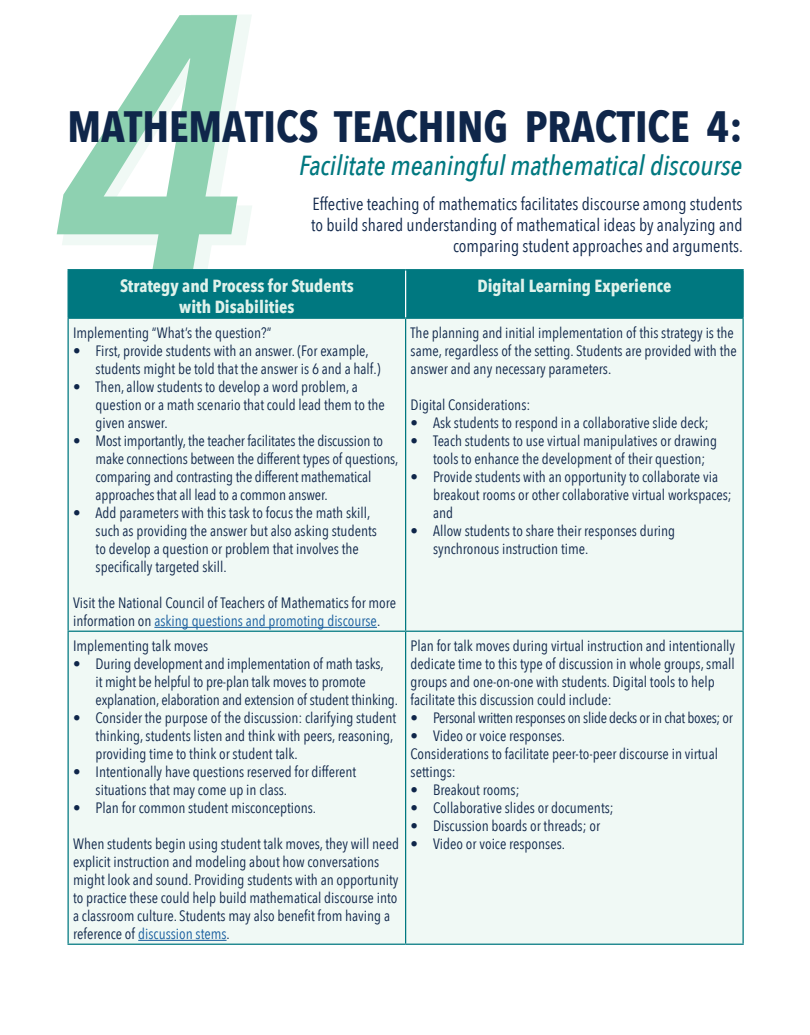
<style>
.page{position:relative;width:810px;height:1035px;background:#fff}
.page>*{position:absolute;margin:0;border:0;box-sizing:border-box;transform-origin:0 0}
.t1{font:700 43.75px "Avenir Next Condensed";color:#0f264a}
.t2{font:italic 500 27.5px "Avenir Next Condensed";color:#007880}
.t3{font:17.5px/21px "Avenir Next Condensed";color:#0f264a;text-align:right}
.t4{font:700 17.5px/21px "Avenir Next Condensed";color:#e0f2eb;text-align:center}
.t5{font:15px/18px "Avenir Next Condensed";color:#0f264a}
.t6{font:15px "Avenir Next Condensed";letter-spacing:-.02em;color:#0f264a}
.s1{color:#175d9e}
</style>
<div class="page">
<svg style="left:67px;top:15px;width:185px;height:296px"></svg>
<svg style="left:57px;top:15px;width:181px;height:282px"></svg>
<div style="left:69px;top:270px;width:673px;height:48px;background:#007880"></div>
<div style="left:69px;top:319px;width:673px;height:625px;background:#f0f9f5"></div>
<hr style="left:405px;top:270px;width:1px;height:48px;background:#fff">
<hr style="left:68px;top:270px;width:1px;height:48px;background:#007880">
<hr style="left:68px;top:269px;width:338px;height:1px;background:#007880">
<hr style="left:68px;top:318px;width:338px;height:1px;background:#007880">
<hr style="left:406px;top:269px;width:338px;height:1px;background:#007880">
<hr style="left:742px;top:270px;width:2px;height:48px;background:#007880">
<hr style="left:406px;top:318px;width:338px;height:1px;background:#007880">
<hr style="left:68px;top:319px;width:1px;height:312px;background:#007880">
<hr style="left:68px;top:632px;width:1px;height:312px;background:#007880">
<hr style="left:405px;top:319px;width:1px;height:312px;background:#007880">
<hr style="left:742px;top:319px;width:2px;height:312px;background:#007880">
<hr style="left:405px;top:632px;width:1px;height:312px;background:#007880">
<hr style="left:742px;top:632px;width:2px;height:312px;background:#007880">
<hr style="left:68px;top:631px;width:338px;height:1px;background:#007880">
<hr style="left:406px;top:631px;width:338px;height:1px;background:#007880">
<hr style="left:68px;top:944px;width:338px;height:1px;background:#007880">
<hr style="left:406px;top:944px;width:338px;height:1px;background:#007880">
<hr style="left:154px;top:627px;width:223px;height:1px;background:#175d9e">
<hr style="left:138px;top:940px;width:89px;height:1px;background:#175d9e">
<h1 class="t1" style="left:68px;top:100px;width:676px">MATHEMATICS TEACHING PRACTICE 4:</h1>
<h2 class="t2" style="left:299px;top:149px;width:445px">Facilitate meaningful mathematical discourse</h2>
<p class="t3" style="left:311px;top:192px;width:433px">Effective teaching of mathematics facilitates discourse among students to build shared understanding of mathematical ideas by analyzing and comparing student approaches and arguments.</p>
<p class="t4" style="left:120px;top:275px;width:235px">Strategy and Process for Students with Disabilities</p>
<p class="t4" style="left:477px;top:275px;width:196px">Digital Learning Experience</p>
<p class="t5" style="left:73px;top:323px;width:200px">Implementing “What’s the question?”</p>
<p class="t5" style="left:96px;top:341px;width:286px;text-indent:-22px">• First, provide students with an answer. (For example, students might be told that the answer is 6 and a half.)</p>
<p class="t5" style="left:96px;top:377px;width:291px;text-indent:-22px">• Then, allow students to develop a word problem, a question or a math scenario that could lead them to the given answer.</p>
<p class="t5" style="left:96px;top:431px;width:304px;text-indent:-22px">• Most importantly, the teacher facilitates the discussion to make connections between the different types of questions, comparing and contrasting the different mathematical approaches that all lead to a common answer.</p>
<p class="t5" style="left:96px;top:503px;width:283px;text-indent:-22px">• Add parameters with this task to focus the math skill, such as providing the answer but also asking students to develop a question or problem that involves the specifically targeted skill.</p>
<p class="t5" style="left:73px;top:593px;width:325px">Visit the National Council of Teachers of Mathematics for more information on <span class="s1">asking questions and promoting discourse</span>.</p>
<p class="t5" style="left:411px;top:323px;width:328px">The planning and initial implementation of this strategy is the same, regardless of the setting. Students are provided with the answer and any necessary parameters.</p>
<p class="t5" style="left:411px;top:395px;width:121px">Digital Considerations:</p>
<p class="t5" style="left:411px;top:413px;width:300px">• Ask students to respond in a collaborative slide deck;</p>
<p class="t5" style="left:433px;top:431px;width:285px;text-indent:-22px">• Teach students to use virtual manipulatives or drawing tools to enhance the development of their question;</p>
<p class="t5" style="left:433px;top:467px;width:300px;text-indent:-22px">• Provide students with an opportunity to collaborate via breakout rooms or other collaborative virtual workspaces; and</p>
<p class="t5" style="left:433px;top:521px;width:244px;text-indent:-22px">• Allow students to share their responses during synchronous instruction time.</p>
<p class="t5" style="left:73px;top:636px;width:137px">Implementing talk moves</p>
<p class="t5" style="left:96px;top:654px;width:304px;text-indent:-22px">• During development and implementation of math tasks,<br>it might be helpful to pre-plan talk moves to promote explanation, elaboration and extension of student thinking.</p>
<p class="t5" style="left:96px;top:708px;width:302px;text-indent:-22px">• Consider the purpose of the discussion: clarifying student thinking, students listen and think with peers, reasoning, providing time to think or student talk.</p>
<p class="t5" style="left:96px;top:762px;width:262px;text-indent:-22px">• Intentionally have questions reserved for different situations that may come up in class.</p>
<p class="t5" style="left:73px;top:798px;width:245px">• Plan for common student misconceptions.</p>
<p class="t5" style="left:73px;top:834px;width:327px">When students begin using student talk moves, they will need explicit instruction and modeling about how conversations might look and sound. Providing students with an opportunity to practice these could help build mathematical discourse into a classroom culture. Students may also benefit from having a reference of <span class="s1">discussion stems</span>.</p>
<p class="t5" style="left:411px;top:636px;width:326px">Plan for talk moves during virtual instruction and intentionally dedicate time to this type of discussion in whole groups, small groups and one-on-one with students. Digital tools to help facilitate this discussion could include:</p>
<p class="t6" style="left:411px;top:705px;width:324px">• Personal written responses on slide decks or in chat boxes; or</p>
<p class="t5" style="left:411px;top:726px;width:309px">• Video or voice responses.<br>Considerations to facilitate peer-to-peer discourse in virtual settings:</p>
<p class="t5" style="left:411px;top:780px;width:111px">• Breakout rooms;</p>
<p class="t5" style="left:411px;top:798px;width:205px">• Collaborative slides or documents;</p>
<p class="t5" style="left:411px;top:816px;width:191px">• Discussion boards or threads; or</p>
<p class="t5" style="left:411px;top:834px;width:156px">• Video or voice responses.</p>
</div>
